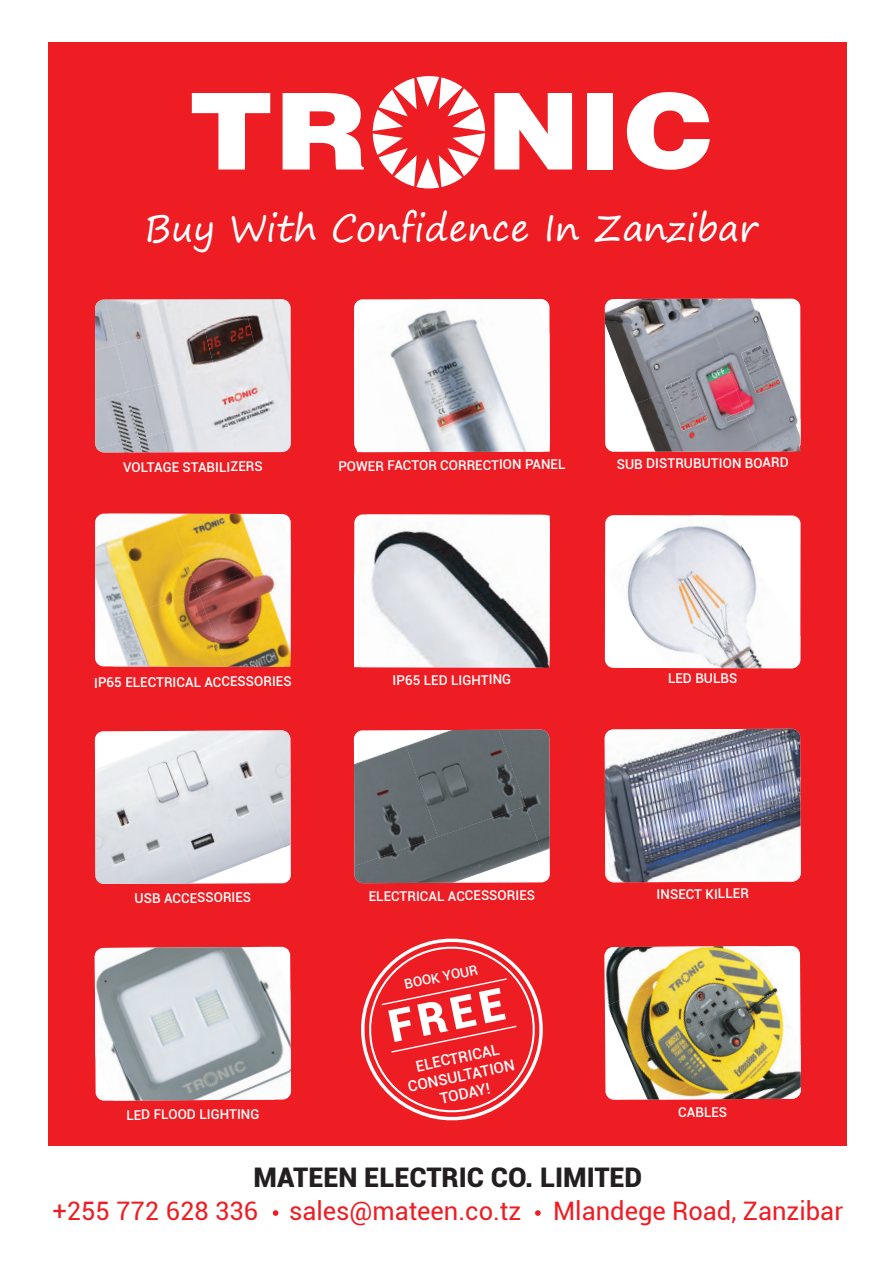
<style>
.page{position:relative;width:894px;height:1266px;background:#fff}
.page>*{position:absolute;margin:0;border:0;box-sizing:border-box;transform-origin:0 0}
.t1{font:900 45px "Roboto";color:#fff}
.t2{font:36.45px "Segoe Print";color:#fff}
.t3{font:900 27px "Roboto";color:#231f20}
.t4{font:25.5px "Roboto";color:#ee1d23}
.t5{font:500 15.15px/18.1px "Roboto";color:#fff;text-align:center}
.t6{font:500 13.5px "Roboto";letter-spacing:-.01em;color:#fff}
</style>
<div class="page">
<div style="left:48px;top:42px;width:798px;height:1104px;background:#ee1d23"></div>
<svg style="left:373px;top:76px;width:112px;height:112px"></svg>
<svg style="left:192px;top:93px;width:78px;height:76px"></svg>
<svg style="left:283px;top:93px;width:81px;height:76px"></svg>
<svg style="left:494px;top:93px;width:78px;height:76px"></svg>
<div style="left:588px;top:93px;width:25px;height:76px;background:#fff"></div>
<svg style="left:627px;top:92px;width:83px;height:78px"></svg>
<div style="left:605px;top:299px;width:196px;height:153px;background:#fff;border-radius:9px"></div>
<div style="left:605px;top:515px;width:196px;height:153px;background:#fff;border-radius:9px"></div>
<svg style="left:95px;top:730px;width:196px;height:154px"></svg>
<svg style="left:605px;top:946px;width:196px;height:154px"></svg>
<img style="left:95px;top:300px;width:10px;height:45px">
<img style="left:105px;top:299px;width:46px;height:46px">
<img style="left:151px;top:299px;width:46px;height:35px">
<img style="left:197px;top:299px;width:46px;height:25px">
<img style="left:243px;top:299px;width:46px;height:14px">
<img style="left:95px;top:345px;width:21px;height:47px">
<img style="left:116px;top:334px;width:44px;height:58px">
<img style="left:160px;top:324px;width:43px;height:57px">
<img style="left:203px;top:313px;width:44px;height:57px">
<img style="left:247px;top:303px;width:44px;height:57px">
<img style="left:95px;top:392px;width:33px;height:57px">
<img style="left:128px;top:381px;width:43px;height:57px">
<img style="left:171px;top:370px;width:44px;height:58px">
<img style="left:215px;top:360px;width:43px;height:57px">
<img style="left:258px;top:352px;width:33px;height:55px">
<img style="left:97px;top:438px;width:42px;height:14px">
<img style="left:139px;top:428px;width:43px;height:24px">
<img style="left:182px;top:417px;width:44px;height:35px">
<img style="left:226px;top:407px;width:44px;height:45px">
<img style="left:270px;top:401px;width:21px;height:51px">
<img style="left:354px;top:299px;width:196px;height:153px">
<img style="left:605px;top:299px;width:96px;height:105px">
<img style="left:701px;top:299px;width:100px;height:152px">
<img style="left:636px;top:368px;width:124px;height:84px">
<img style="left:665px;top:376px;width:43px;height:55px">
<img style="left:741px;top:343px;width:40px;height:51px">
<img style="left:725px;top:409px;width:25px;height:13px">
<img style="left:95px;top:514px;width:74px;height:112px">
<img style="left:169px;top:514px;width:122px;height:76px">
<img style="left:99px;top:590px;width:98px;height:77px">
<img style="left:197px;top:556px;width:94px;height:111px">
<img style="left:605px;top:549px;width:36px;height:60px">
<img style="left:641px;top:528px;width:36px;height:59px">
<img style="left:677px;top:515px;width:61px;height:49px">
<img style="left:630px;top:587px;width:36px;height:55px">
<img style="left:666px;top:564px;width:36px;height:62px">
<img style="left:702px;top:541px;width:54px;height:62px">
<img style="left:655px;top:626px;width:36px;height:27px">
<img style="left:691px;top:603px;width:36px;height:62px">
<img style="left:727px;top:579px;width:30px;height:62px">
<img style="left:716px;top:641px;width:37px;height:27px">
<img style="left:753px;top:618px;width:47px;height:50px">
<img style="left:354px;top:514px;width:196px;height:153px">
<img style="left:194px;top:730px;width:44px;height:1px">
<img style="left:95px;top:750px;width:50px;height:43px">
<img style="left:145px;top:731px;width:93px;height:62px">
<img style="left:238px;top:730px;width:53px;height:64px">
<img style="left:95px;top:793px;width:67px;height:44px">
<img style="left:162px;top:759px;width:105px;height:78px">
<img style="left:95px;top:837px;width:102px;height:47px">
<img style="left:179px;top:803px;width:105px;height:78px">
<img style="left:267px;top:794px;width:24px;height:53px">
<svg style="left:354px;top:729px;width:196px;height:154px"></svg>
<img style="left:354px;top:746px;width:52px;height:60px">
<img style="left:406px;top:730px;width:93px;height:76px">
<img style="left:499px;top:729px;width:51px;height:123px">
<img style="left:354px;top:806px;width:188px;height:77px">
<img style="left:605px;top:729px;width:196px;height:153px">
<img style="left:95px;top:947px;width:196px;height:153px">
<img style="left:604px;top:953px;width:1px;height:47px">
<img style="left:647px;top:1099px;width:132px;height:1px">
<img style="left:605px;top:947px;width:65px;height:58px">
<img style="left:670px;top:946px;width:12px;height:27px">
<img style="left:607px;top:973px;width:75px;height:81px">
<img style="left:682px;top:946px;width:95px;height:77px">
<img style="left:628px;top:1023px;width:75px;height:76px">
<img style="left:703px;top:991px;width:95px;height:81px">
<img style="left:658px;top:1072px;width:65px;height:27px">
<img style="left:723px;top:1040px;width:78px;height:59px">
<svg style="left:361px;top:938px;width:182px;height:183px"></svg>
<svg style="left:273px;top:1210px;width:5px;height:6px"></svg>
<svg style="left:535px;top:1210px;width:6px;height:6px"></svg>
<h2 class="t2" style="left:145px;top:196px;width:615px">Buy With Confidence In Zanzibar</h2>
<p class="t6" style="left:123px;top:457px;width:141px">VOLTAGE STABILIZERS</p>
<p class="t6" style="left:338px;top:455px;width:229px">POWER FACTOR CORRECTION PANEL</p>
<p class="t6" style="left:617px;top:454px;width:174px">SUB DISTRUBUTION BOARD</p>
<p class="t6" style="left:94px;top:672px;width:199px">IP65 ELECTRICAL ACCESSORIES</p>
<p class="t6" style="left:393px;top:670px;width:120px">IP65 LED LIGHTING</p>
<p class="t6" style="left:668px;top:668px;width:71px">LED BULBS</p>
<p class="t6" style="left:135px;top:888px;width:118px">USB ACCESSORIES</p>
<p class="t6" style="left:369px;top:886px;width:168px">ELECTRICAL ACCESSORIES</p>
<p class="t6" style="left:657px;top:884px;width:94px">INSECT KILLER</p>
<p class="t6" style="left:403px;top:975px;width:76px;rotate:-12deg">BOOK YOUR</p>
<h1 class="t1" style="left:382px;top:996px;width:119px;rotate:-12deg">FREE</h1>
<p class="t5" style="left:402px;top:1059px;width:110px;rotate:-12deg">ELECTRICAL<br>CONSULTATION<br>TODAY!</p>
<p class="t6" style="left:126px;top:1104px;width:135px">LED FLOOD LIGHTING</p>
<p class="t6" style="left:678px;top:1103px;width:51px">CABLES</p>
<h3 class="t3" style="left:253px;top:1158px;width:390px">MATEEN ELECTRIC CO. LIMITED</h3>
<h3 class="t4" style="left:52px;top:1193px;width:792px">+255 772 628 336 sales@mateen.co.tz Mlandege Road, Zanzibar</h3>
</div>
